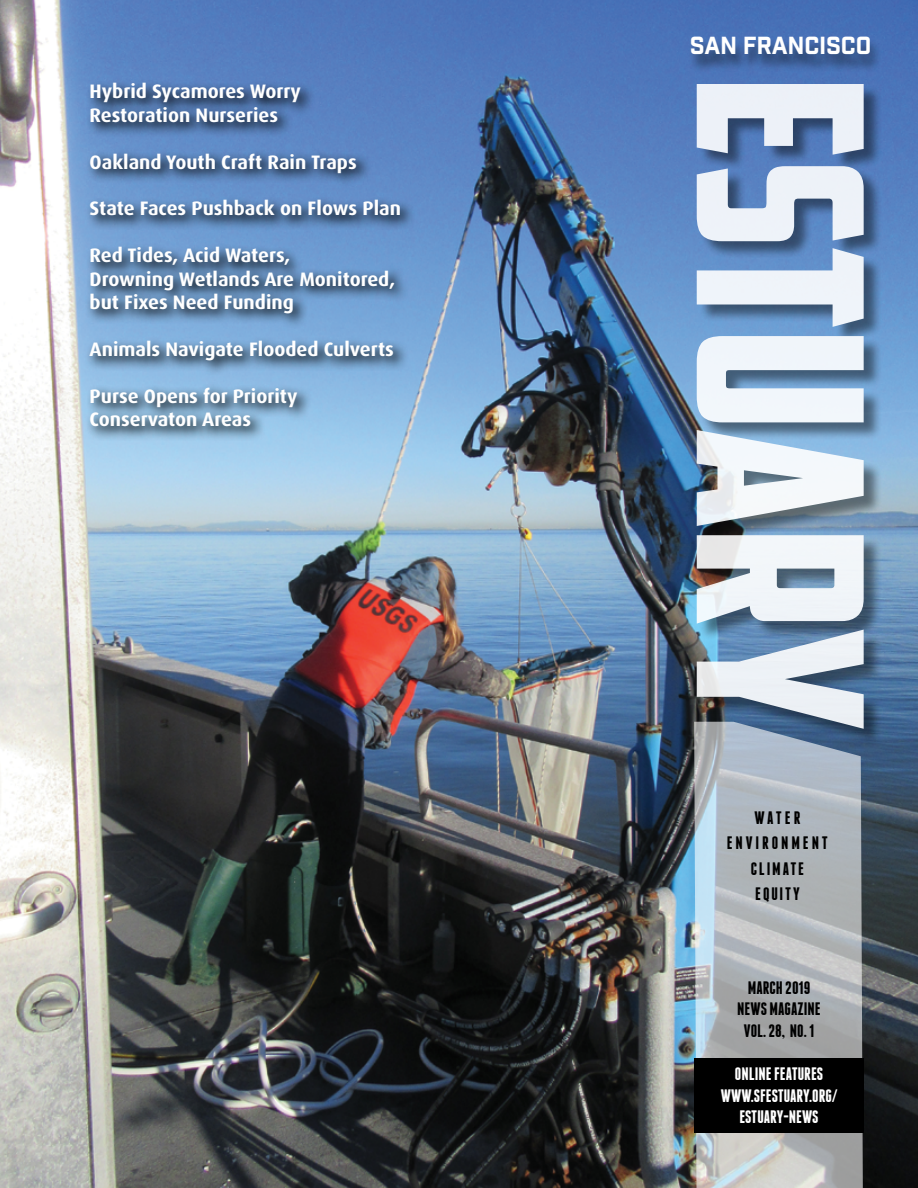
<style>
.page{position:relative;width:918px;height:1188px;background:#fff}
.page>*{position:absolute;margin:0;border:0;box-sizing:border-box;transform-origin:0 0}
.t1{font:230.25px "American Captain";letter-spacing:-.005em;color:#fff}
.t2{font:24px "Industry Inc Base";letter-spacing:-.01em;color:#fff}
.t3{font:700 19.5px/23.4px "Dax Pro";color:#fff}
.t4{font:700 18px/21.6px "Franchise";color:#fff;text-align:center}
.t5{font:700 18px/21.6px "Franchise";color:#000;text-align:center}
.t6{font:700 18px/25.5px "Franchise";letter-spacing:.14em;color:#000;text-align:center}
</style>
<div class="page">
<img style="left:0;top:0;width:918px;height:1188px">
<svg style="left:694px;top:722px;width:169px;height:466px;background:#b1b8bc"></svg>
<div style="left:699px;top:86px;width:183px;height:660px;background:#000;opacity:.5"></div>
<div style="left:688px;top:38px;width:194px;height:36px;background:#000;opacity:.5"></div>
<svg style="left:85px;top:78px;width:330px;height:363px;background:#658cb9"></svg>
<div style="left:694px;top:1058px;width:169px;height:75px;background:#000"></div>
<p class="t3" style="left:90px;top:80px;width:213px">Hybrid Sycamores Worry<br>Restoration Nurseries</p>
<p class="t3" style="left:90px;top:150px;width:269px">Oakland Youth Craft Rain Traps</p>
<p class="t3" style="left:90px;top:197px;width:313px">State Faces Pushback on Flows Plan</p>
<p class="t3" style="left:90px;top:244px;width:307px">Red Tides, Acid Waters,<br>Drowning Wetlands Are Monitored, but Fixes Need Funding</p>
<p class="t3" style="left:90px;top:337px;width:306px">Animals Navigate Flooded Culverts</p>
<p class="t3" style="left:90px;top:384px;width:209px">Purse Opens for Priority<br>Conservaton Areas</p>
<p class="t2" style="left:690px;top:31px;width:183px">SAN FRANCISCO</p>
<h1 class="t1" style="left:918px;top:77px;width:656px;rotate:90deg">ESTUARY</h1>
<p class="t6" style="left:727px;top:805px;width:103px">WATER<br>ENVIRONMENT<br>CLIMATE<br>EQUITY</p>
<p class="t5" style="left:737px;top:977px;width:85px">MARCH 2019<br>NEWS MAGAZINE<br>VOL. 28, NO. 1</p>
<p class="t4" style="left:721px;top:1063px;width:118px">ONLINE FEATURES<br>WWW.SFESTUARY.ORG/<br>ESTUARY-NEWS</p>
</div>
